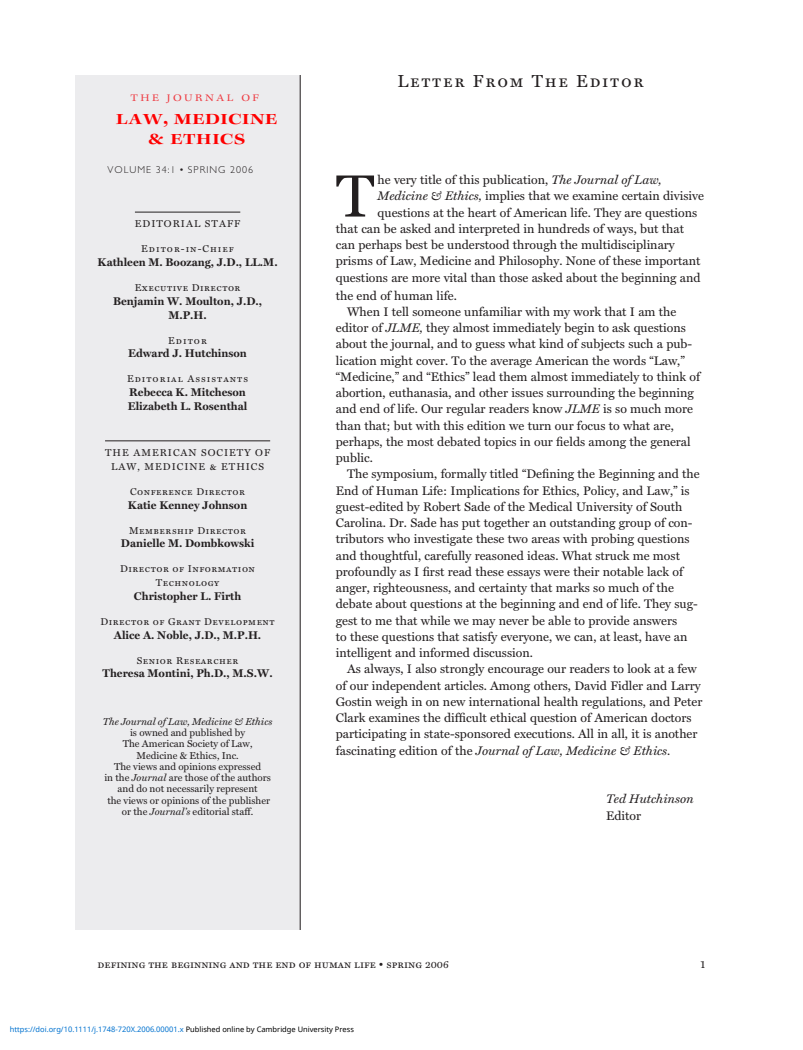
<style>
.page{position:relative;width:803px;height:1050px;background:#fff}
.page>*{position:absolute;margin:0;border:0;box-sizing:border-box;transform-origin:0 0}
.t1{font:60.12px "Miller Text";color:#231f20}
.t2{font:22.5px/20px "Kepl MM SC 535 850 18";color:#f00;text-align:center}
.t3{font:17.5px "Miller Text Roman SC";letter-spacing:.1em;color:#231f20}
.t4{font:12.5px "Miller Text";color:#231f20}
.t5{font:italic 12.5px "Miller Text";color:#231f20}
.t6{font:700 11.25px/13.8px "Miller Text";color:#231f20;text-align:center}
.t7{font:11.25px "Miller Text Roman SC";color:#231f20}
.t8{font:11.25px "Miller Text";color:#231f20}
.t9{font:10px/11.2px "Miller Text";color:#231f20;text-align:center}
.t10{font:10px/13.8px "Miller Text Roman SC";letter-spacing:.05em;color:#231f20;text-align:center}
.t11{font:10px/13.8px "Miller Text Roman SC";letter-spacing:.1em;color:#231f20;text-align:center}
.t12{font:italic 10px "Miller Text";color:#231f20}
.t13{font:300 10px "Gill Sans";letter-spacing:.1em;color:#231f20}
.t14{font:10px "Kepl MM 385 850 8";letter-spacing:.25em;color:#ee3a41}
.t15{font:7.5px "Noto Sans";color:#0172cf}
.s1{font-size:11.25px}
.s2{font-style:italic}
.s3{font-style:normal}
.s4{font-size:10px}
.s5{color:#000}
</style>
<div class="page">
<div style="left:75px;top:75px;width:225px;height:855px;background:#ececee"></div>
<hr style="left:135px;top:212px;width:105px;height:1px;background:#231f20">
<hr style="left:105px;top:441px;width:165px;height:1px;background:#231f20">
<hr style="left:300px;top:75px;width:1px;height:855px;background:#231f20">
<p class="t14" style="left:130px;top:92px;width:130px">THE JOURNAL OF</p>
<h2 class="t2" style="left:116px;top:107px;width:163px">law, medicine &amp; ethics</h2>
<p class="t13" style="left:108px;top:164px;width:147px">VOLUME 34:1 • SPRING 2006</p>
<p class="t11" style="left:135px;top:217px;width:107px">EDITORIAL STAFF</p>
<p class="t11" style="left:141px;top:242px;width:94px">Editor-in-Chief</p>
<p class="t6" style="left:98px;top:255px;width:181px">Kathleen M. Boozang, J.D., LL.M.</p>
<p class="t10" style="left:135px;top:281px;width:107px">Executive Director</p>
<p class="t6" style="left:113px;top:294px;width:151px">Benjamin W. Moulton, J.D.,<br>M.P.H.</p>
<p class="t10" style="left:168px;top:333px;width:40px">Editor</p>
<p class="t6" style="left:128px;top:346px;width:120px">Edward J. Hutchinson</p>
<p class="t11" style="left:127px;top:372px;width:123px">Editorial Assistants</p>
<p class="t6" style="left:128px;top:385px;width:121px;text-align:left">Rebecca K. Mitcheson<br>Elizabeth L. Rosenthal</p>
<p class="t11" style="left:105px;top:446px;width:167px">THE AMERICAN SOCIETY OF<br>LAW, MEDICINE <span class="s1">&amp;</span> ETHICS</p>
<p class="t10" style="left:130px;top:484px;width:116px">Conference Director</p>
<p class="t6" style="left:128px;top:498px;width:121px">Katie Kenney Johnson</p>
<p class="t10" style="left:129px;top:523px;width:118px">Membership Director</p>
<p class="t6" style="left:121px;top:536px;width:135px">Danielle M. Dombkowski</p>
<p class="t10" style="left:120px;top:562px;width:136px">Director of Information<br>Technology</p>
<p class="t6" style="left:134px;top:589px;width:109px">Christopher L. Firth</p>
<p class="t10" style="left:100px;top:614px;width:176px">Director of Grant Development</p>
<p class="t6" style="left:114px;top:628px;width:149px">Alice A. Noble, J.D., M.P.H.</p>
<p class="t10" style="left:137px;top:653px;width:103px">Senior Researcher</p>
<p class="t6" style="left:103px;top:666px;width:171px">Theresa Montini, Ph.D., M.S.W.</p>
<p class="t12" style="left:103px;top:715px;width:171px">The Journal of Law, Medicine &amp; Ethics</p>
<p class="t9" style="left:104px;top:727px;width:168px">is owned and published by<br>The American Society of Law,<br>Medicine &amp; Ethics, Inc.<br>The views and opinions expressed<br>in the <span class="s2">Journal</span> are those of the authors and do not necessarily represent<br>the views or opinions of the publisher or the <span class="s2">Journal’s</span> editorial staff.</p>
<h3 class="t3" style="left:397px;top:71px;width:248px">Letter From The Editor</h3>
<h1 class="t1" style="left:336px;top:160px;width:40px">T</h1>
<p class="t4" style="left:377px;top:172px;width:285px">he very title of this publication, <span class="s2">The Journal of Law,</span></p>
<p class="t4" style="left:377px;top:189px;width:328px"><span class="s2">Medicine &amp; Ethics,</span> implies that we examine certain divisive</p>
<p class="t4" style="left:377px;top:205px;width:321px">questions at the heart of American life. They are questions</p>
<p class="t4" style="left:336px;top:221px;width:350px">that can be asked and interpreted in hundreds of ways, but that</p>
<p class="t4" style="left:336px;top:237px;width:340px">can perhaps best be understood through the multidisciplinary</p>
<p class="t4" style="left:336px;top:254px;width:366px">prisms of Law, Medicine and Philosophy. None of these important</p>
<p class="t4" style="left:336px;top:270px;width:366px">questions are more vital than those asked about the beginning and</p>
<p class="t4" style="left:336px;top:288px;width:122px">the end of human life.</p>
<p class="t4" style="left:347px;top:304px;width:331px">When I tell someone unfamiliar with my work that I am the</p>
<p class="t4" style="left:336px;top:320px;width:351px">editor of <span class="s2">JLME,</span> they almost immediately begin to ask questions</p>
<p class="t4" style="left:336px;top:337px;width:358px">about the journal, and to guess what kind of subjects such a pub-</p>
<p class="t4" style="left:336px;top:353px;width:350px">lication might cover. To the average American the words “Law,”</p>
<p class="t4" style="left:336px;top:369px;width:366px">“Medicine,” and “Ethics” lead them almost immediately to think of</p>
<p class="t4" style="left:336px;top:385px;width:359px">abortion, euthanasia, and other issues surrounding the beginning</p>
<p class="t4" style="left:336px;top:402px;width:359px">and end of life. Our regular readers know <span class="s2">JLME</span> is so much more</p>
<p class="t4" style="left:336px;top:418px;width:339px">than that; but with this edition we turn our focus to what are,</p>
<p class="t4" style="left:336px;top:434px;width:356px">perhaps, the most debated topics in our fields among the general</p>
<p class="t4" style="left:336px;top:450px;width:39px">public.</p>
<p class="t4" style="left:347px;top:467px;width:354px">The symposium, formally titled “Defining the Beginning and the</p>
<p class="t4" style="left:336px;top:483px;width:355px">End of Human Life: Implications for Ethics, Policy, and Law,” is</p>
<p class="t4" style="left:336px;top:499px;width:348px">guest-edited by Robert Sade of the Medical University of South</p>
<p class="t4" style="left:336px;top:515px;width:358px">Carolina. Dr. Sade has put together an outstanding group of con-</p>
<p class="t4" style="left:336px;top:532px;width:355px">tributors who investigate these two areas with probing questions</p>
<p class="t4" style="left:336px;top:548px;width:345px">and thoughtful, carefully reasoned ideas. What struck me most</p>
<p class="t4" style="left:336px;top:564px;width:349px">profoundly as I first read these essays were their notable lack of</p>
<p class="t4" style="left:336px;top:580px;width:340px">anger, righteousness, and certainty that marks so much of the</p>
<p class="t4" style="left:336px;top:597px;width:363px">debate about questions at the beginning and end of life. They sug-</p>
<p class="t4" style="left:336px;top:613px;width:343px">gest to me that while we may never be able to provide answers</p>
<p class="t4" style="left:336px;top:629px;width:353px">to these questions that satisfy everyone, we can, at least, have an</p>
<p class="t4" style="left:336px;top:645px;width:198px">intelligent and informed discussion.</p>
<p class="t4" style="left:347px;top:662px;width:351px">As always, I also strongly encourage our readers to look at a few</p>
<p class="t4" style="left:336px;top:678px;width:366px">of our independent articles. Among others, David Fidler and Larry</p>
<p class="t4" style="left:336px;top:694px;width:368px">Gostin weigh in on new international health regulations, and Peter</p>
<p class="t4" style="left:336px;top:710px;width:357px">Clark examines the difficult ethical question of American doctors</p>
<p class="t4" style="left:336px;top:727px;width:363px">participating in state-sponsored executions. All in all, it is another</p>
<p class="t5" style="left:336px;top:743px;width:336px"><span class="s3">fascinating edition of the</span> Journal of Law, Medicine &amp; Ethics.</p>
<p class="t5" style="left:606px;top:792px;width:89px">Ted Hutchinson</p>
<p class="t4" style="left:606px;top:808px;width:37px">Editor</p>
<p class="t7" style="left:98px;top:958px;width:352px">defining the beginning and the end of human life • spring <span class="s4">2006</span></p>
<p class="t8" style="left:700px;top:958px;width:6px">1</p>
<p class="t15" style="left:10px;top:1024px;width:346px">https://doi.org/10.1111/j.1748-720X.2006.00001.x <span class="s5">Published online by Cambridge University Press</span></p>
</div>
